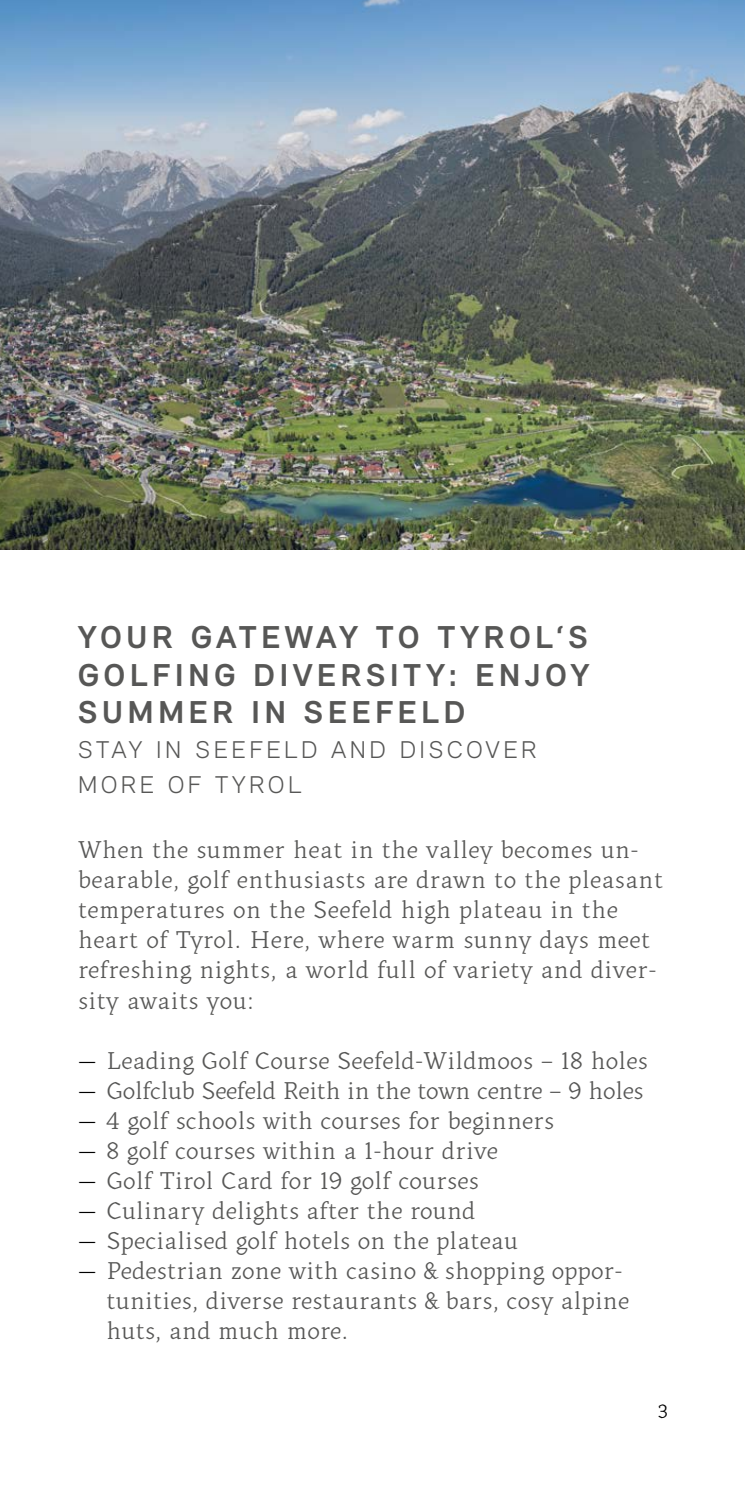
<style>
.page{position:relative;width:745px;height:1489px;background:#fff}
.page>*{position:absolute;margin:0;border:0;box-sizing:border-box;transform-origin:0 0}
.t1{font:700 32.5px/37.5px "Relevant";letter-spacing:.15em;color:#575756;text-align:justify}
.t2{font:25px/30px "Kitsch Text";letter-spacing:.01em;color:#575756}
.t3{font:25px "Kitsch Text";letter-spacing:-.01em;color:#575756}
.t4{font:300 25px/35px "Relevant";letter-spacing:.15em;color:#575756}
.t5{font:20px "Kitsch Text";color:#000}
.s1{color:#000}
</style>
<div class="page">
<img style="left:0;top:0;width:744px;height:549px">
<h1 class="t1" style="left:78px;top:618px;width:512px">YOUR GATEWAY TO TYROL‘S GOLFING DIVERSITY: ENJOY SUMMER IN SEEFELD</h1>
<p class="t4" style="left:78px;top:732px;width:459px">STAY IN SEEFELD AND DISCOVER<br>MORE OF TYROL</p>
<p class="t2" style="left:78px;top:834px;width:586px">When the summer heat in the valley becomes un&shy;bearable, golf enthusiasts are drawn to the pleasant temperatures on the Seefeld high plateau in the heart of Tyrol. Here, where warm sunny days meet refreshing nights, a world full of variety and diver&shy;sity awaits you:</p>
<p class="t2" style="left:78px;top:1044px;width:570px"><span class="s1">—</span> Leading Golf Course Seefeld-Wildmoos – 18 holes</p>
<p class="t3" style="left:78px;top:1074px;width:566px"><span class="s1">—</span> Golfclub Seefeld Reith in the town centre – 9 holes</p>
<p class="t2" style="left:78px;top:1104px;width:477px"><span class="s1">—</span> 4 golf schools with courses for beginners</p>
<p class="t2" style="left:78px;top:1134px;width:421px"><span class="s1">—</span> 8 golf courses within a 1-hour drive</p>
<p class="t2" style="left:78px;top:1164px;width:402px"><span class="s1">—</span> Golf Tirol Card for 19 golf courses</p>
<p class="t2" style="left:78px;top:1194px;width:399px"><span class="s1">—</span> Culinary delights after the round</p>
<p class="t2" style="left:78px;top:1224px;width:441px"><span class="s1">—</span> Specialised golf hotels on the plateau</p>
<p class="t2" style="left:106px;top:1254px;width:524px;text-indent:-28px"><span class="s1">—</span> Pedestrian zone with casino &amp; shopping oppor&shy;tunities, diverse restaurants &amp; bars, cosy alpine huts, and much more.</p>
<p class="t5" style="left:657px;top:1398px;width:12px">3</p>
</div>
